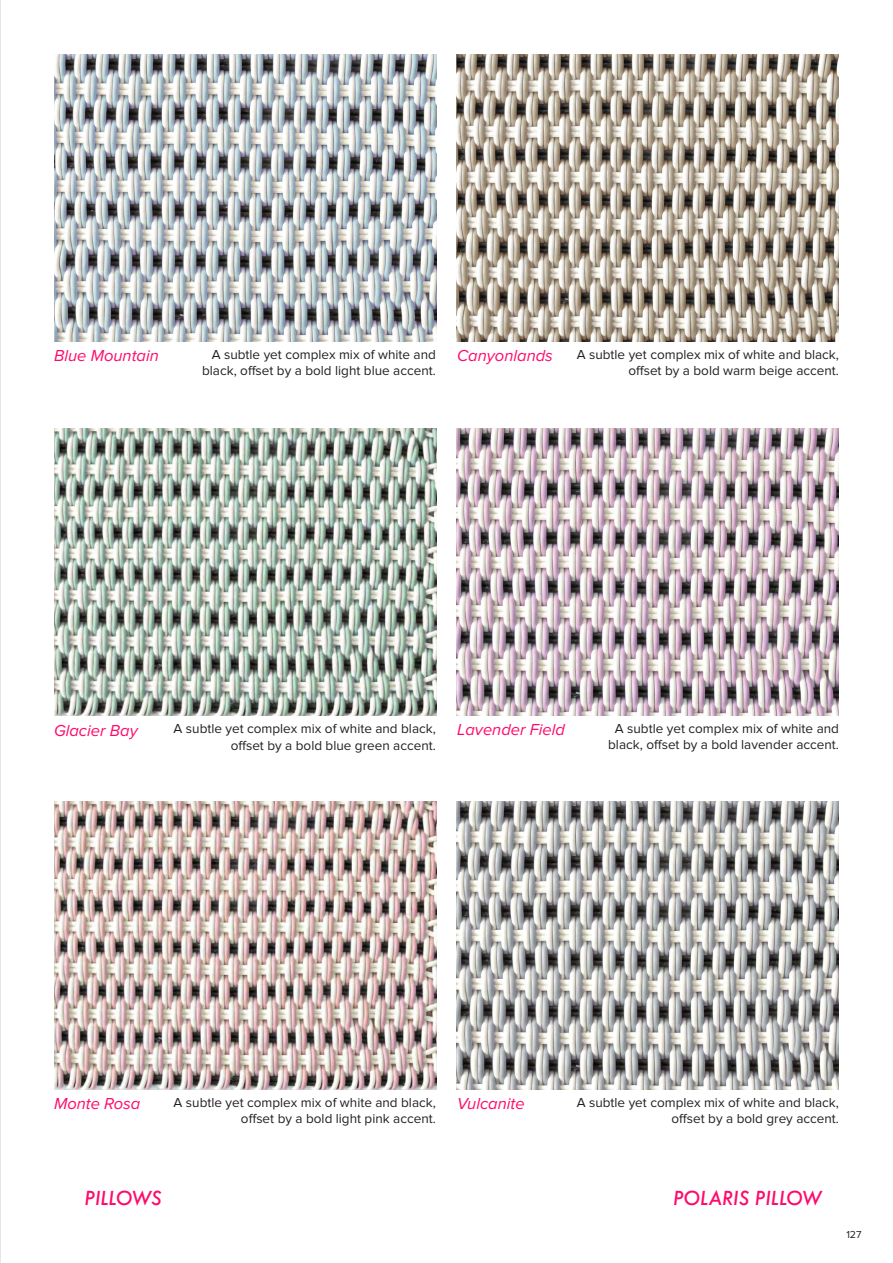
<style>
.page{position:relative;width:893px;height:1263px;background:#fff}
.page>*{position:absolute;margin:0;border:0;box-sizing:border-box;transform-origin:0 0}
.t1{font:italic 500 18.75px "Futura";color:#ff0a6b}
.t2{font:italic 16.5px "Proxima Nova";color:#ff0a6b}
.t3{font:13.5px/16.5px "Proxima Nova";color:#231f20;text-align:right}
.t4{font:10.5px "Proxima Nova";color:#231f20}
</style>
<div class="page">
<hr style="left:0;top:0;width:1px;height:1263px;background:#231f20">
<img style="left:54px;top:54px;width:383px;height:287px">
<img style="left:456px;top:54px;width:383px;height:287px">
<img style="left:54px;top:428px;width:383px;height:287px">
<img style="left:456px;top:428px;width:383px;height:287px">
<img style="left:54px;top:802px;width:383px;height:287px">
<img style="left:456px;top:802px;width:383px;height:287px">
<p class="t2" style="left:54px;top:346px;width:106px">Blue Mountain</p>
<p class="t3" style="left:212px;top:346px;width:226px">A subtle yet complex mix of white and</p>
<p class="t2" style="left:457px;top:346px;width:97px">Canyonlands</p>
<p class="t3" style="left:202px;top:363px;width:235px">black, offset by a bold light blue accent.</p>
<p class="t3" style="left:577px;top:346px;width:264px">A subtle yet complex mix of white and black, offset by a bold warm beige accent.</p>
<p class="t2" style="left:54px;top:721px;width:85px">Glacier Bay</p>
<p class="t3" style="left:608px;top:720px;width:232px;text-align:center">A subtle yet complex mix of white and black, offset by a bold lavender accent.</p>
<p class="t3" style="left:174px;top:721px;width:264px">A subtle yet complex mix of white and black, offset by a bold blue green accent.</p>
<p class="t2" style="left:457px;top:721px;width:110px">Lavender Field</p>
<p class="t2" style="left:54px;top:1094px;width:88px">Monte Rosa</p>
<p class="t3" style="left:577px;top:1094px;width:264px">A subtle yet complex mix of white and black, offset by a bold grey accent.</p>
<p class="t3" style="left:174px;top:1094px;width:264px">A subtle yet complex mix of white and black, offset by a bold light pink accent.</p>
<p class="t2" style="left:457px;top:1094px;width:69px">Vulcanite</p>
<p class="t1" style="left:85px;top:1185px;width:78px">PILLOWS</p>
<p class="t1" style="left:673px;top:1185px;width:150px">POLARIS PILLOW</p>
<p class="t4" style="left:846px;top:1229px;width:17px">127</p>
</div>
